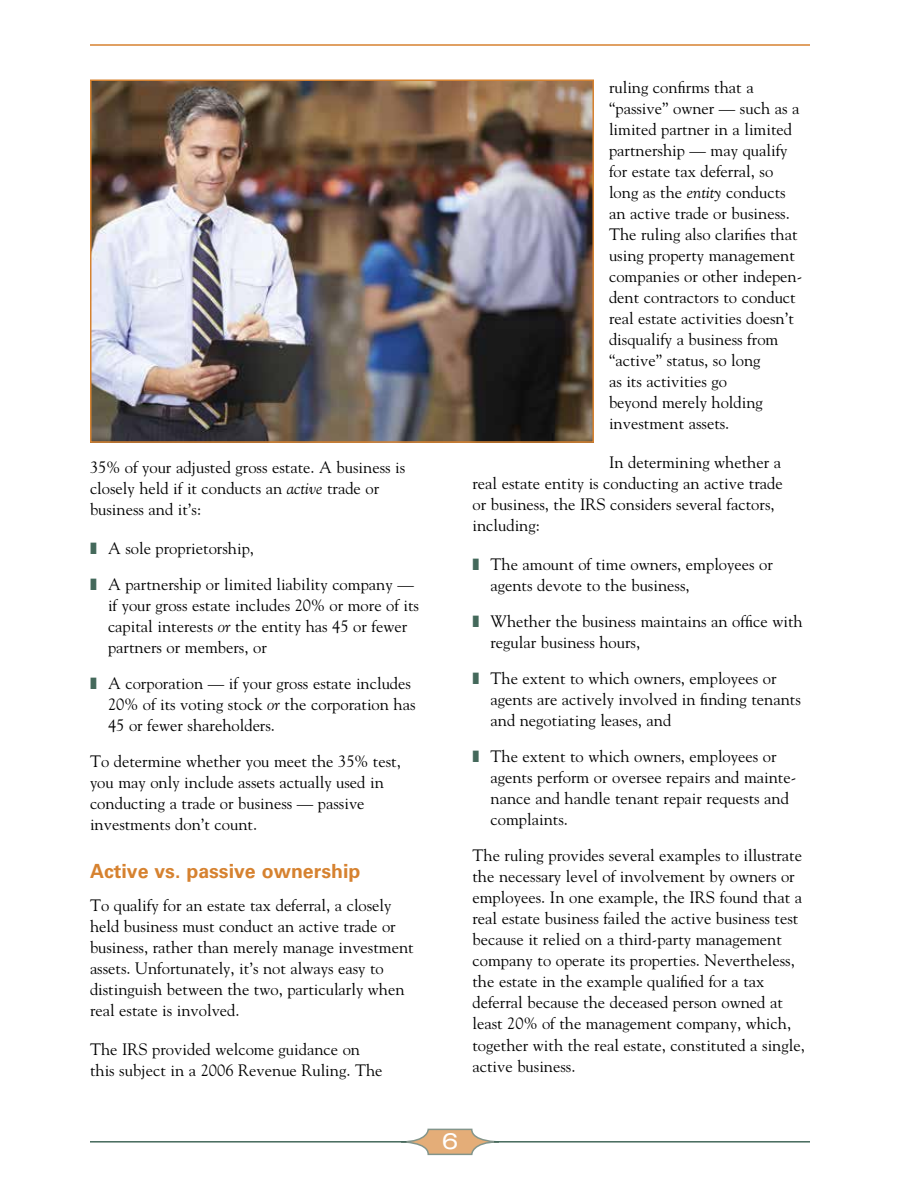
<style>
.page{position:relative;width:918px;height:1188px;background:#fff}
.page>*{position:absolute;margin:0;border:0;box-sizing:border-box;transform-origin:0 0}
.t1{font:expanded 22.5px "Univers LT Std";color:#fff}
.t2{font:700 19.5px "Univers LT Std";color:#d68230}
.t3{font:16.5px/21px "Goudy Std";color:#000}
.s1{font-style:italic}
</style>
<div class="page">
<hr style="left:90px;top:44px;width:720px;height:2px;background:#d68230">
<svg style="left:406px;top:1128px;width:89px;height:28px"></svg>
<hr style="left:90px;top:1141px;width:316px;height:2px;background:#44695b">
<hr style="left:494px;top:1141px;width:316px;height:2px;background:#44695b">
<img style="left:93px;top:83px;width:498px;height:357px">
<div style="left:90px;top:80px;width:504px;height:363px;border:2px solid #d68230"></div>
<p class="t3" style="left:90px;top:457px;width:317px">35% of your adjusted gross estate. A business is closely held if it conducts an <span class="s1">active</span> trade or business and it’s:</p>
<p class="t3" style="left:108px;top:530px;width:307px;line-height:36px">A sole proprietorship,<br>A partnership or limited liability company —</p>
<p class="t3" style="left:108px;top:595px;width:313px">if your gross estate includes 20% or more of its capital interests <span class="s1">or</span> the entity has 45 or fewer partners or members, or</p>
<p class="t3" style="left:108px;top:673px;width:309px">A corporation — if your gross estate includes<br>20% of its voting stock <span class="s1">or</span> the corporation has<br>45 or fewer shareholders.</p>
<p class="t3" style="left:90px;top:751px;width:312px">To determine whether you meet the 35% test, you may only include assets actually used in conducting a trade or business — passive investments don’t count.</p>
<p class="t2" style="left:90px;top:860px;width:272px">Active vs. passive ownership</p>
<p class="t3" style="left:90px;top:895px;width:325px">To qualify for an estate tax deferral, a closely held business must conduct an active trade or business, rather than merely manage investment assets. Unfortunately, it’s not always easy to distinguish between the two, particularly when real estate is involved.</p>
<p class="t3" style="left:90px;top:1039px;width:294px">The IRS provided welcome guidance on this subject in a 2006 Revenue Ruling. The</p>
<p class="t3" style="left:609px;top:77px;width:195px">ruling confirms that a “passive” owner — such as a limited partner in a limited partnership — may qualify for estate tax deferral, so long as the <span class="s1">entity</span> conducts an active trade or business.<br>The ruling also clarifies that using property management companies or other indepen&shy;dent contractors to conduct real estate activities doesn’t disqualify a business from “active” status, so long<br>as its activities go<br>beyond merely holding investment assets.</p>
<p class="t3" style="left:473px;top:452px;width:312px;text-indent:137px">In determining whether a real estate entity is conducting an active trade or business, the IRS considers several factors, including:</p>
<p class="t3" style="left:491px;top:554px;width:284px">The amount of time owners, employees or agents devote to the business,</p>
<p class="t3" style="left:491px;top:611px;width:314px">Whether the business maintains an office with regular business hours,</p>
<p class="t3" style="left:491px;top:668px;width:312px">The extent to which owners, employees or agents are actively involved in finding tenants and negotiating leases, and</p>
<p class="t3" style="left:491px;top:746px;width:307px">The extent to which owners, employees or agents perform or oversee repairs and mainte&shy;nance and handle tenant repair requests and complaints.</p>
<p class="t3" style="left:473px;top:845px;width:334px">The ruling provides several examples to illustrate the necessary level of involvement by owners or employees. In one example, the IRS found that a real estate business failed the active business test because it relied on a third-party management company to operate its properties. Nevertheless, the estate in the example qualified for a tax deferral because the deceased person owned at least 20% of the management company, which, together with the real estate, constituted a single, active business.</p>
<h1 class="t1" style="left:442px;top:1128px;width:18px">6</h1>
</div>
